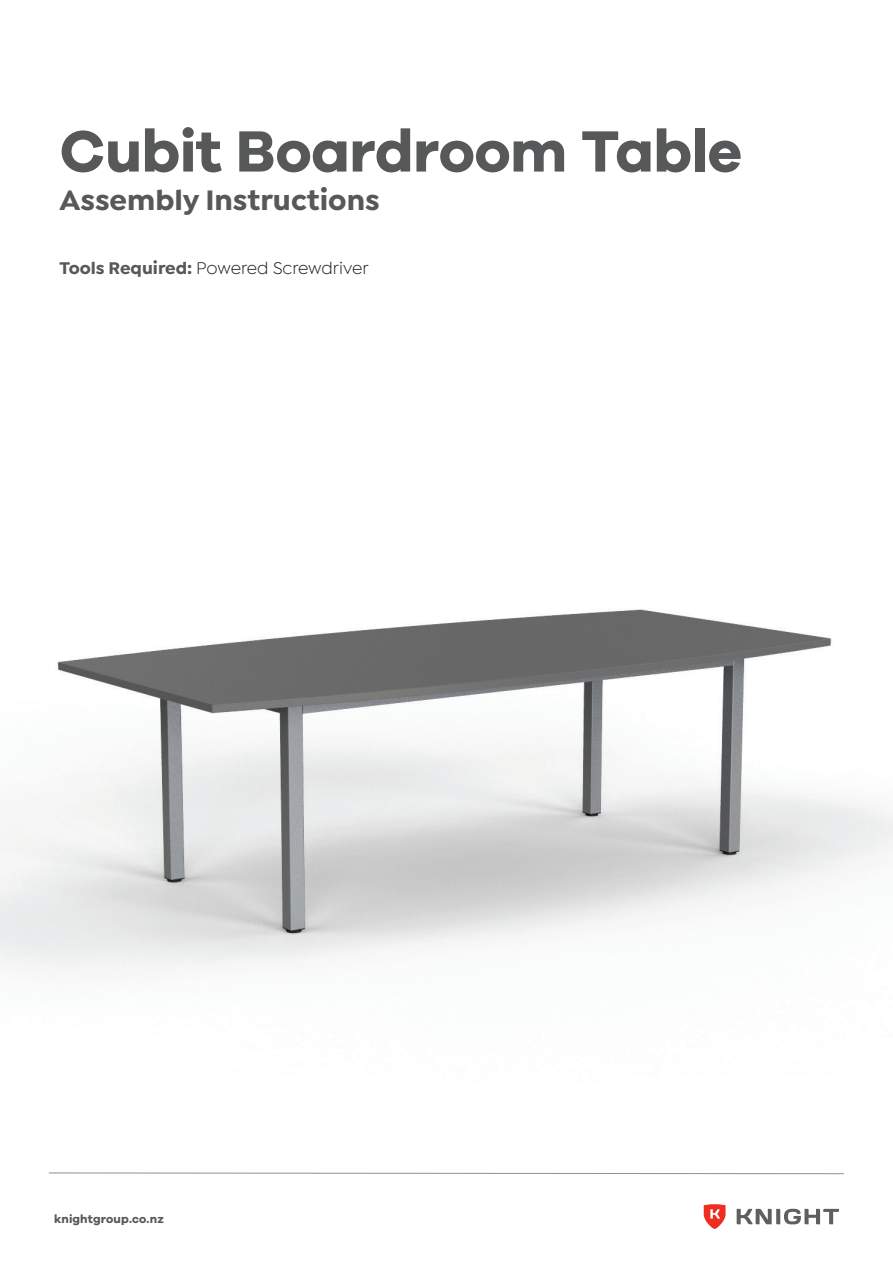
<style>
.page{position:relative;width:893px;height:1263px;background:#fff}
.page>*{position:absolute;margin:0;border:0;box-sizing:border-box;transform-origin:0 0}
.t1{font:700 60px "Galano Grotesque";letter-spacing:-.01em;color:#57585a}
.t2{font:700 30px "Isidora Sans";color:#57585a}
.t3{font:18px "Isidora Sans";color:#231f20}
.t4{font:700 12px "Galano Grotesque";letter-spacing:.01em;color:#57585a}
.s1{font-weight:700;color:#57585a}
</style>
<div class="page">
<svg style="left:49px;top:1172px;width:795px;height:2px"></svg>
<svg style="left:704px;top:1204px;width:21px;height:25px"></svg>
<svg style="left:737px;top:1209px;width:102px;height:15px"></svg>
<img style="left:0;top:609px;width:893px;height:364px">
<h1 class="t1" style="left:60px;top:114px;width:684px">Cubit Boardroom Table</h1>
<h2 class="t2" style="left:60px;top:181px;width:322px">Assembly Instructions</h2>
<p class="t3" style="left:60px;top:258px;width:310px"><span class="s1">Tools Required:</span> Powered Screwdriver</p>
<p class="t4" style="left:54px;top:1211px;width:111px">knightgroup.co.nz</p>
</div>
